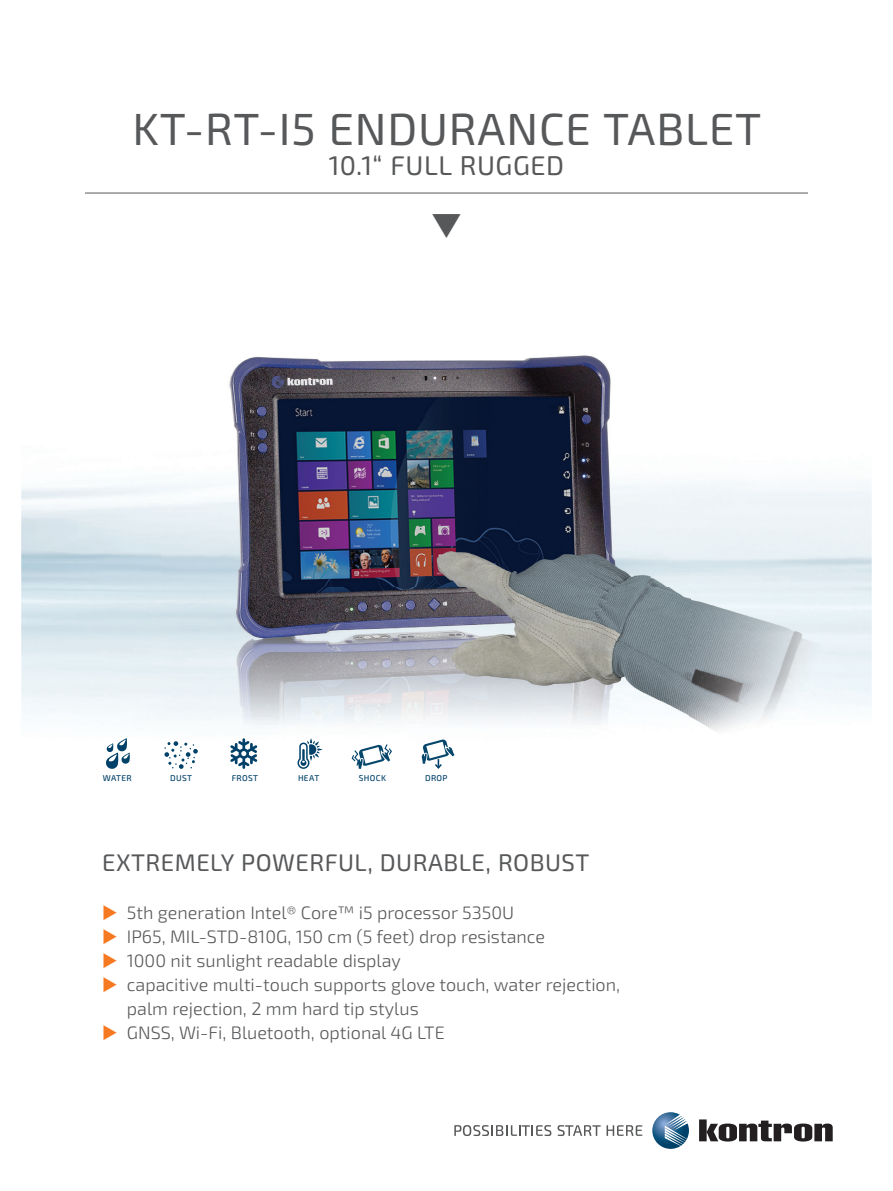
<style>
.page{position:relative;width:893px;height:1191px;background:#fff}
.page>*{position:absolute;margin:0;border:0;box-sizing:border-box;transform-origin:0 0}
.t1{font:45px "Exo 2.0";letter-spacing:.02em;color:#57585a}
.t2{font:27px "Exo 2.0";letter-spacing:.02em;color:#57585a}
.t3{font:24px "Exo 2.0";letter-spacing:.02em;color:#57585a}
.t4{font:300 18px/24px "Exo 2.0";color:#57585a}
.t5{font:500 8.4px "Exo 2.0";letter-spacing:.035em;color:#004169}
.s1{color:#f47921}
</style>
<div class="page">
<svg style="left:652px;top:1112px;width:37px;height:36px"></svg>
<svg style="left:699px;top:1119px;width:134px;height:22px"></svg>
<svg style="left:454px;top:1125px;width:97px;height:11px"></svg>
<svg style="left:558px;top:1125px;width:43px;height:11px"></svg>
<svg style="left:607px;top:1125px;width:35px;height:10px"></svg>
<img style="left:162px;top:355px;width:686px;height:385px">
<svg style="left:164px;top:741px;width:34px;height:28px"></svg>
<svg style="left:106px;top:738px;width:24px;height:31px"></svg>
<svg style="left:230px;top:738px;width:27px;height:31px"></svg>
<svg style="left:297px;top:738px;width:25px;height:31px"></svg>
<svg style="left:351px;top:744px;width:41px;height:25px"></svg>
<svg style="left:422px;top:739px;width:32px;height:30px"></svg>
<hr style="left:85px;top:193px;width:723px;height:1px;background:#57585a">
<h1 class="t1" style="left:132px;top:114px;width:630px">KT-RT-I5 ENDURANCE TABLET</h1>
<h2 class="t2" style="left:329px;top:156px;width:237px">10.1“ FULL RUGGED</h2>
<p class="t5" style="left:103px;top:775px;width:30px">WATER</p>
<p class="t5" style="left:170px;top:775px;width:23px">DUST</p>
<p class="t5" style="left:232px;top:775px;width:28px">FROST</p>
<p class="t5" style="left:298px;top:775px;width:23px">HEAT</p>
<p class="t5" style="left:359px;top:775px;width:29px">SHOCK</p>
<p class="t5" style="left:425px;top:775px;width:24px">DROP</p>
<h3 class="t3" style="left:102px;top:854px;width:489px">EXTREMELY POWERFUL, DURABLE, ROBUST</h3>
<p class="t4" style="left:102px;top:902px;width:414px"><span class="s1">◆</span> 5th generation Intel® Core™ i5 processor 5350U</p>
<p class="t4" style="left:102px;top:926px;width:445px"><span class="s1">◆</span> IP65, MIL-STD-810G, 150 cm (5 feet) drop resistance</p>
<p class="t4" style="left:102px;top:950px;width:300px"><span class="s1">◆</span> 1000 nit sunlight readable display</p>
<p class="t4" style="left:127px;top:974px;width:495px;text-indent:-25px"><span class="s1">◆</span> capacitive multi-touch supports glove touch, water rejection, palm rejection, 2 mm hard tip stylus</p>
<p class="t4" style="left:102px;top:1022px;width:344px"><span class="s1">◆</span> GNSS, Wi-Fi, Bluetooth, optional 4G LTE</p>
</div>
